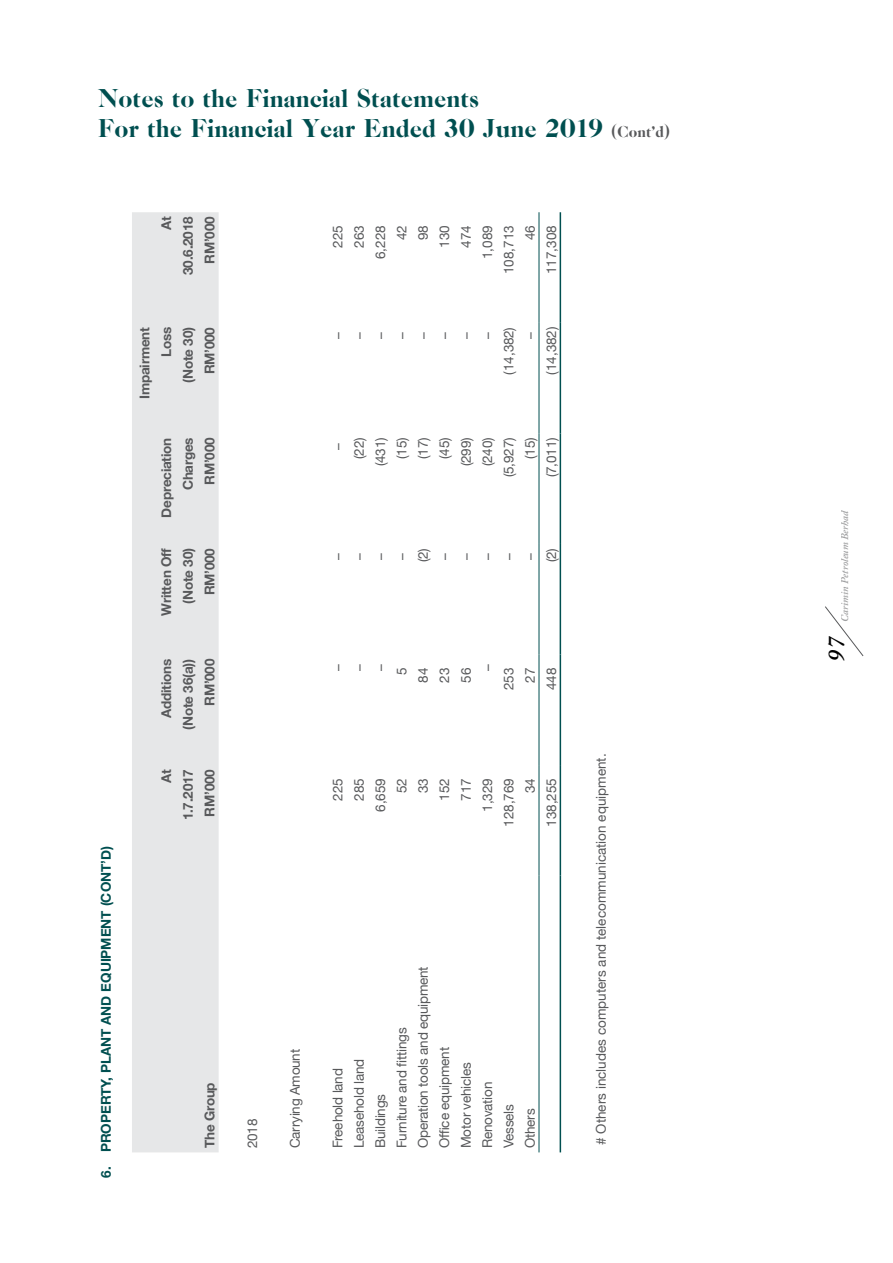
<style>
.page{position:relative;width:893px;height:1263px;background:#fff}
.page>*{position:absolute;margin:0;border:0;box-sizing:border-box;transform-origin:0 0}
.t1{font:27px/30px "Caslon CP";color:#004f50}
.t2{font:italic 600 24px "Adobe Caslon Pro";color:#000}
.t3{font:13.5px "Helvetica Neue";letter-spacing:-.015em;color:#58595b}
.t4{font:700 13.5px "Helvetica Neue";letter-spacing:-.015em;color:#58595b}
.t5{font:700 13.5px "Helvetica Neue";color:#004f50}
.t6{font:italic 600 10.5px "Adobe Caslon Pro";color:#58595b}
.s1{font-size:16.5px;color:#58595b}
</style>
<div class="page">
<svg style="left:825px;top:606px;width:39px;height:50px"></svg>
<div style="left:132px;top:212px;width:87px;height:940px;background:#e6e7e8"></div>
<hr style="left:539px;top:876px;width:1px;height:276px;background:#004f50">
<hr style="left:539px;top:765px;width:1px;height:111px;background:#004f50">
<hr style="left:539px;top:654px;width:1px;height:111px;background:#004f50">
<hr style="left:539px;top:544px;width:1px;height:110px;background:#004f50">
<hr style="left:539px;top:433px;width:1px;height:111px;background:#004f50">
<hr style="left:539px;top:323px;width:1px;height:110px;background:#004f50">
<hr style="left:539px;top:212px;width:1px;height:111px;background:#004f50">
<hr style="left:560px;top:876px;width:1px;height:276px;background:#004f50">
<hr style="left:560px;top:765px;width:1px;height:111px;background:#004f50">
<hr style="left:560px;top:654px;width:1px;height:111px;background:#004f50">
<hr style="left:560px;top:544px;width:1px;height:110px;background:#004f50">
<hr style="left:560px;top:433px;width:1px;height:111px;background:#004f50">
<hr style="left:560px;top:323px;width:1px;height:110px;background:#004f50">
<hr style="left:560px;top:212px;width:1px;height:111px;background:#004f50">
<h1 class="t1" style="left:98px;top:83px;width:573px">Notes to the Financial Statements<br>For the Financial Year Ended 30 June 2019 <span class="s1">(Cont’d)</span></h1>
<p class="t5" style="left:94px;top:1178px;width:333px;rotate:-90deg">6. PROPERTY, PLANT AND EQUIPMENT (CONT’D)</p>
<p class="t4" style="left:154px;top:230px;width:15px;rotate:-90deg">At</p>
<p class="t4" style="left:176px;top:275px;width:60px;rotate:-90deg">30.6.2018</p>
<p class="t4" style="left:197px;top:264px;width:49px;rotate:-90deg">RM’000</p>
<p class="t4" style="left:132px;top:399px;width:73px;rotate:-90deg">Impairment</p>
<p class="t4" style="left:154px;top:357px;width:32px;rotate:-90deg">Loss</p>
<p class="t4" style="left:176px;top:383px;width:57px;rotate:-90deg">(Note 30)</p>
<p class="t4" style="left:197px;top:374px;width:49px;rotate:-90deg">RM’000</p>
<p class="t4" style="left:154px;top:518px;width:82px;rotate:-90deg">Depreciation</p>
<p class="t4" style="left:176px;top:490px;width:54px;rotate:-90deg">Charges</p>
<p class="t4" style="left:197px;top:485px;width:49px;rotate:-90deg">RM’000</p>
<p class="t4" style="left:154px;top:616px;width:69px;rotate:-90deg">Written Off</p>
<p class="t4" style="left:176px;top:604px;width:57px;rotate:-90deg">(Note 30)</p>
<p class="t4" style="left:197px;top:595px;width:49px;rotate:-90deg">RM’000</p>
<p class="t4" style="left:154px;top:718px;width:61px;rotate:-90deg">Additions</p>
<p class="t4" style="left:176px;top:730px;width:73px;rotate:-90deg">(Note 36(a))</p>
<p class="t4" style="left:197px;top:706px;width:49px;rotate:-90deg">RM’000</p>
<p class="t4" style="left:154px;top:783px;width:15px;rotate:-90deg">At</p>
<p class="t4" style="left:176px;top:820px;width:53px;rotate:-90deg">1.7.2017</p>
<p class="t4" style="left:197px;top:816px;width:49px;rotate:-90deg">RM’000</p>
<p class="t4" style="left:197px;top:1148px;width:67px;rotate:-90deg">The Group</p>
<p class="t3" style="left:241px;top:1148px;width:31px;rotate:-90deg">2018</p>
<p class="t3" style="left:326px;top:248px;width:24px;rotate:-90deg">225</p>
<p class="t3" style="left:348px;top:248px;width:24px;rotate:-90deg">263</p>
<p class="t3" style="left:369px;top:259px;width:35px;rotate:-90deg">6,228</p>
<p class="t3" style="left:390px;top:240px;width:17px;rotate:-90deg">42</p>
<p class="t3" style="left:412px;top:240px;width:17px;rotate:-90deg">98</p>
<p class="t3" style="left:433px;top:248px;width:24px;rotate:-90deg">130</p>
<p class="t3" style="left:454px;top:248px;width:24px;rotate:-90deg">474</p>
<p class="t3" style="left:476px;top:259px;width:35px;rotate:-90deg">1,089</p>
<p class="t3" style="left:497px;top:274px;width:50px;rotate:-90deg">108,713</p>
<p class="t3" style="left:518px;top:240px;width:17px;rotate:-90deg">46</p>
<p class="t3" style="left:540px;top:274px;width:50px;rotate:-90deg">117,308</p>
<p class="t3" style="left:326px;top:339px;width:8px;rotate:-90deg">–</p>
<p class="t3" style="left:348px;top:339px;width:8px;rotate:-90deg">–</p>
<p class="t3" style="left:369px;top:339px;width:8px;rotate:-90deg">–</p>
<p class="t3" style="left:390px;top:339px;width:8px;rotate:-90deg">–</p>
<p class="t3" style="left:412px;top:339px;width:8px;rotate:-90deg">–</p>
<p class="t3" style="left:433px;top:339px;width:8px;rotate:-90deg">–</p>
<p class="t3" style="left:454px;top:339px;width:8px;rotate:-90deg">–</p>
<p class="t3" style="left:476px;top:339px;width:8px;rotate:-90deg">–</p>
<p class="t3" style="left:497px;top:375px;width:49px;rotate:-90deg">(14,382)</p>
<p class="t3" style="left:518px;top:339px;width:8px;rotate:-90deg">–</p>
<p class="t3" style="left:540px;top:375px;width:49px;rotate:-90deg">(14,382)</p>
<p class="t3" style="left:326px;top:450px;width:8px;rotate:-90deg">–</p>
<p class="t3" style="left:348px;top:459px;width:23px;rotate:-90deg">(22)</p>
<p class="t3" style="left:369px;top:466px;width:30px;rotate:-90deg">(431)</p>
<p class="t3" style="left:390px;top:459px;width:23px;rotate:-90deg">(15)</p>
<p class="t3" style="left:412px;top:459px;width:23px;rotate:-90deg">(17)</p>
<p class="t3" style="left:433px;top:459px;width:23px;rotate:-90deg">(45)</p>
<p class="t3" style="left:454px;top:466px;width:30px;rotate:-90deg">(299)</p>
<p class="t3" style="left:476px;top:466px;width:30px;rotate:-90deg">(240)</p>
<p class="t3" style="left:497px;top:477px;width:41px;rotate:-90deg">(5,927)</p>
<p class="t3" style="left:518px;top:459px;width:23px;rotate:-90deg">(15)</p>
<p class="t3" style="left:540px;top:477px;width:41px;rotate:-90deg">(7,011)</p>
<p class="t3" style="left:326px;top:560px;width:8px;rotate:-90deg">–</p>
<p class="t3" style="left:348px;top:560px;width:8px;rotate:-90deg">–</p>
<p class="t3" style="left:369px;top:560px;width:8px;rotate:-90deg">–</p>
<p class="t3" style="left:390px;top:560px;width:8px;rotate:-90deg">–</p>
<p class="t3" style="left:412px;top:562px;width:16px;rotate:-90deg">(2)</p>
<p class="t3" style="left:433px;top:560px;width:8px;rotate:-90deg">–</p>
<p class="t3" style="left:454px;top:560px;width:8px;rotate:-90deg">–</p>
<p class="t3" style="left:476px;top:560px;width:8px;rotate:-90deg">–</p>
<p class="t3" style="left:497px;top:560px;width:8px;rotate:-90deg">–</p>
<p class="t3" style="left:518px;top:560px;width:8px;rotate:-90deg">–</p>
<p class="t3" style="left:540px;top:562px;width:16px;rotate:-90deg">(2)</p>
<p class="t3" style="left:326px;top:671px;width:8px;rotate:-90deg">–</p>
<p class="t3" style="left:348px;top:671px;width:8px;rotate:-90deg">–</p>
<p class="t3" style="left:369px;top:671px;width:8px;rotate:-90deg">–</p>
<p class="t3" style="left:390px;top:675px;width:9px;rotate:-90deg">5</p>
<p class="t3" style="left:412px;top:683px;width:17px;rotate:-90deg">84</p>
<p class="t3" style="left:433px;top:683px;width:17px;rotate:-90deg">23</p>
<p class="t3" style="left:454px;top:683px;width:17px;rotate:-90deg">56</p>
<p class="t3" style="left:476px;top:671px;width:8px;rotate:-90deg">–</p>
<p class="t3" style="left:497px;top:690px;width:24px;rotate:-90deg">253</p>
<p class="t3" style="left:518px;top:683px;width:17px;rotate:-90deg">27</p>
<p class="t3" style="left:540px;top:690px;width:24px;rotate:-90deg">448</p>
<p class="t3" style="left:326px;top:801px;width:24px;rotate:-90deg">225</p>
<p class="t3" style="left:348px;top:801px;width:24px;rotate:-90deg">285</p>
<p class="t3" style="left:369px;top:812px;width:35px;rotate:-90deg">6,659</p>
<p class="t3" style="left:390px;top:793px;width:17px;rotate:-90deg">52</p>
<p class="t3" style="left:412px;top:793px;width:17px;rotate:-90deg">33</p>
<p class="t3" style="left:433px;top:801px;width:24px;rotate:-90deg">152</p>
<p class="t3" style="left:454px;top:801px;width:24px;rotate:-90deg">717</p>
<p class="t3" style="left:476px;top:812px;width:35px;rotate:-90deg">1,329</p>
<p class="t3" style="left:497px;top:827px;width:50px;rotate:-90deg">128,769</p>
<p class="t3" style="left:518px;top:793px;width:17px;rotate:-90deg">34</p>
<p class="t3" style="left:540px;top:827px;width:50px;rotate:-90deg">138,255</p>
<p class="t3" style="left:283px;top:1148px;width:101px;rotate:-90deg">Carrying Amount</p>
<p class="t3" style="left:326px;top:1148px;width:81px;rotate:-90deg">Freehold land</p>
<p class="t3" style="left:348px;top:1148px;width:91px;rotate:-90deg">Leasehold land</p>
<p class="t3" style="left:369px;top:1148px;width:56px;rotate:-90deg">Buildings</p>
<p class="t3" style="left:390px;top:1148px;width:122px;rotate:-90deg">Furniture and fittings</p>
<p class="t3" style="left:412px;top:1148px;width:183px;rotate:-90deg">Operation tools and equipment</p>
<p class="t3" style="left:433px;top:1148px;width:102px;rotate:-90deg">Office equipment</p>
<p class="t3" style="left:454px;top:1148px;width:87px;rotate:-90deg">Motor vehicles</p>
<p class="t3" style="left:476px;top:1148px;width:68px;rotate:-90deg">Renovation</p>
<p class="t3" style="left:497px;top:1148px;width:46px;rotate:-90deg">Vessels</p>
<p class="t3" style="left:518px;top:1148px;width:41px;rotate:-90deg">Others</p>
<p class="t3" style="left:589px;top:1145px;width:393px;rotate:-90deg"># Others includes computers and telecommunication equipment.</p>
<p class="t6" style="left:838px;top:621px;width:113px;rotate:-90deg">Carimin Petroleum Berhad</p>
<h2 class="t2" style="left:822px;top:662px;width:27px;rotate:-90deg">97</h2>
</div>
